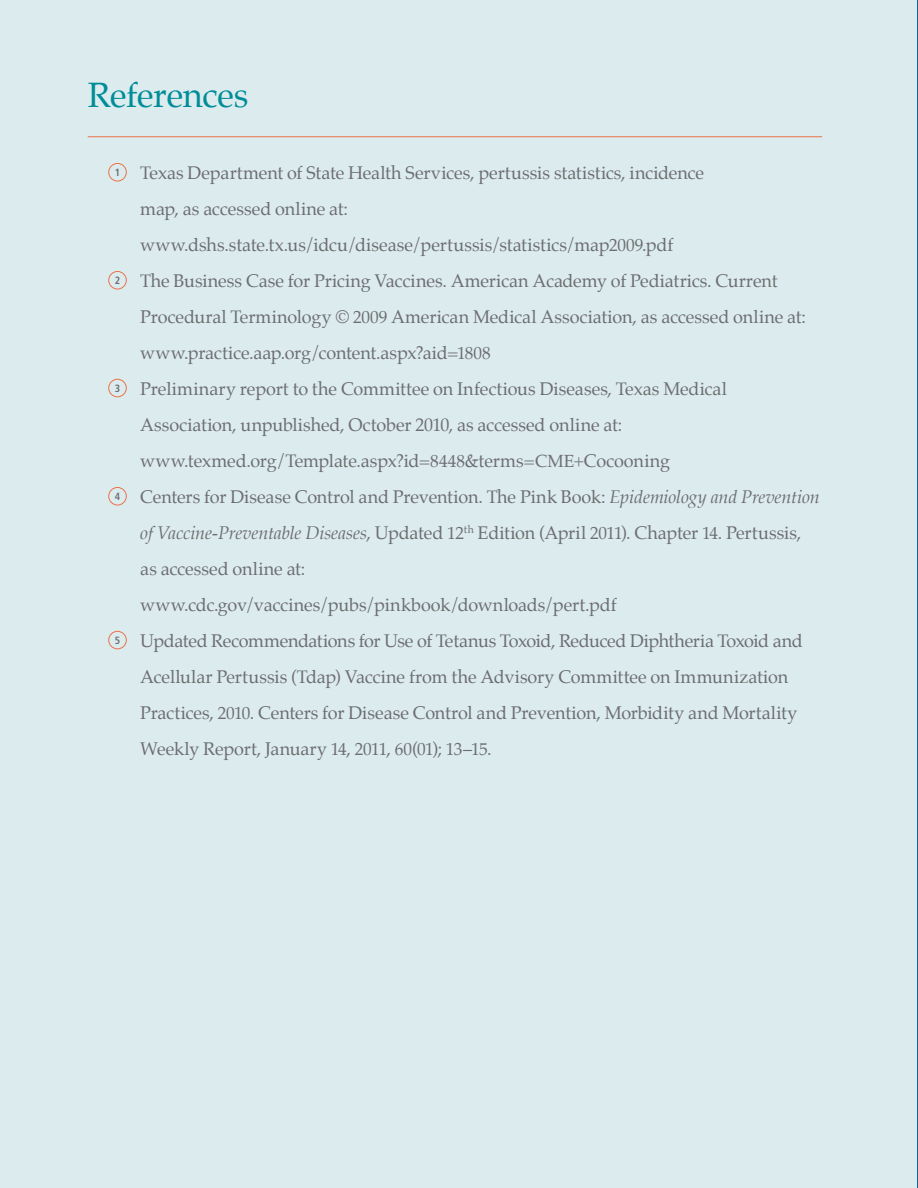
<style>
.page{position:relative;width:918px;height:1188px;background:#fff}
.page>*{position:absolute;margin:0;border:0;box-sizing:border-box;transform-origin:0 0}
.t1{font:34.5px "Palatino";letter-spacing:-.01em;color:#008d98}
.t2{font:18px "Palatino";letter-spacing:-.005em;color:#6d6e71}
.t3{font:18px "Palatino";letter-spacing:-.025em;color:#6d6e71}
.s1{font-size:17.25px}
.s2{font-style:italic}
</style>
<div class="page">
<div style="left:0;top:0;width:917px;height:1188px;background:#dcecee"></div>
<hr style="left:88px;top:136px;width:734px;height:1px;background:#eb7149">
<div style="left:108px;top:631px;width:19px;height:18px;border:1px solid #eb7149;border-radius:50%"></div>
<div style="left:108px;top:487px;width:19px;height:18px;border:1px solid #eb7149;border-radius:50%"></div>
<div style="left:108px;top:379px;width:19px;height:18px;border:1px solid #eb7149;border-radius:50%"></div>
<div style="left:108px;top:271px;width:19px;height:18px;border:1px solid #eb7149;border-radius:50%"></div>
<div style="left:108px;top:163px;width:19px;height:18px;border:1px solid #eb7149;border-radius:50%"></div>
<h1 class="t1" style="left:88px;top:66px;width:162px">References</h1>
<p class="t2" style="left:115px;top:158px;width:591px"><sup>1</sup> Texas Department of State Health Services, pertussis statistics, incidence</p>
<p class="t2" style="left:140px;top:194px;width:209px">map, as accessed online at:</p>
<p class="t2" style="left:140px;top:230px;width:535px">www.dshs.state.tx.us/idcu/disease/pertussis/statistics/map<span class="s1">2009</span>.pdf</p>
<p class="t2" style="left:115px;top:266px;width:664px"><sup>2</sup> The Business Case for Pricing Vaccines. American Academy of Pediatrics. Current</p>
<p class="t2" style="left:140px;top:302px;width:667px">Procedural Terminology © <span class="s1">2009</span> American Medical Association, as accessed online at:</p>
<p class="t2" style="left:140px;top:338px;width:352px">www.practice.aap.org/content.aspx?aid=<span class="s1">1808</span></p>
<p class="t2" style="left:115px;top:374px;width:614px"><sup>3</sup> Preliminary report to the Committee on Infectious Diseases, Texas Medical</p>
<p class="t2" style="left:140px;top:410px;width:484px">Association, unpublished, October 2010, as accessed online at:</p>
<p class="t2" style="left:140px;top:446px;width:531px">www.texmed.org/Template.aspx?id=<span class="s1">8448</span>&amp;terms=<span class="s1">CME</span>+Cocooning</p>
<p class="t2" style="left:115px;top:482px;width:707px"><sup>4</sup> Centers for Disease Control and Prevention. The Pink Book: <span class="s2">Epidemiology and Prevention</span></p>
<p class="t2" style="left:140px;top:518px;width:663px"><span class="s2">of Vaccine-Preventable Diseases</span>, Updated <span class="s1">12</span><sup>th</sup> Edition (April <span class="s1">2011</span>). Chapter <span class="s1">14</span>. Pertussis,</p>
<p class="t2" style="left:140px;top:554px;width:167px">as accessed online at:</p>
<p class="t2" style="left:140px;top:590px;width:478px">www.cdc.gov/vaccines/pubs/pinkbook/downloads/pert.pdf</p>
<p class="t3" style="left:115px;top:626px;width:689px"><sup>5</sup> Updated Recommendations for Use of Tetanus Toxoid, Reduced Diphtheria Toxoid and</p>
<p class="t2" style="left:140px;top:662px;width:650px">Acellular Pertussis (Tdap) Vaccine from the Advisory Committee on Immunization</p>
<p class="t2" style="left:140px;top:698px;width:659px">Practices, <span class="s1">2010</span>. Centers for Disease Control and Prevention, Morbidity and Mortality</p>
<p class="t2" style="left:140px;top:734px;width:353px">Weekly Report, January <span class="s1">14</span>, <span class="s1">2011</span>, <span class="s1">60</span>(<span class="s1">01</span>); <span class="s1">13</span>–<span class="s1">15</span>.</p>
</div>
